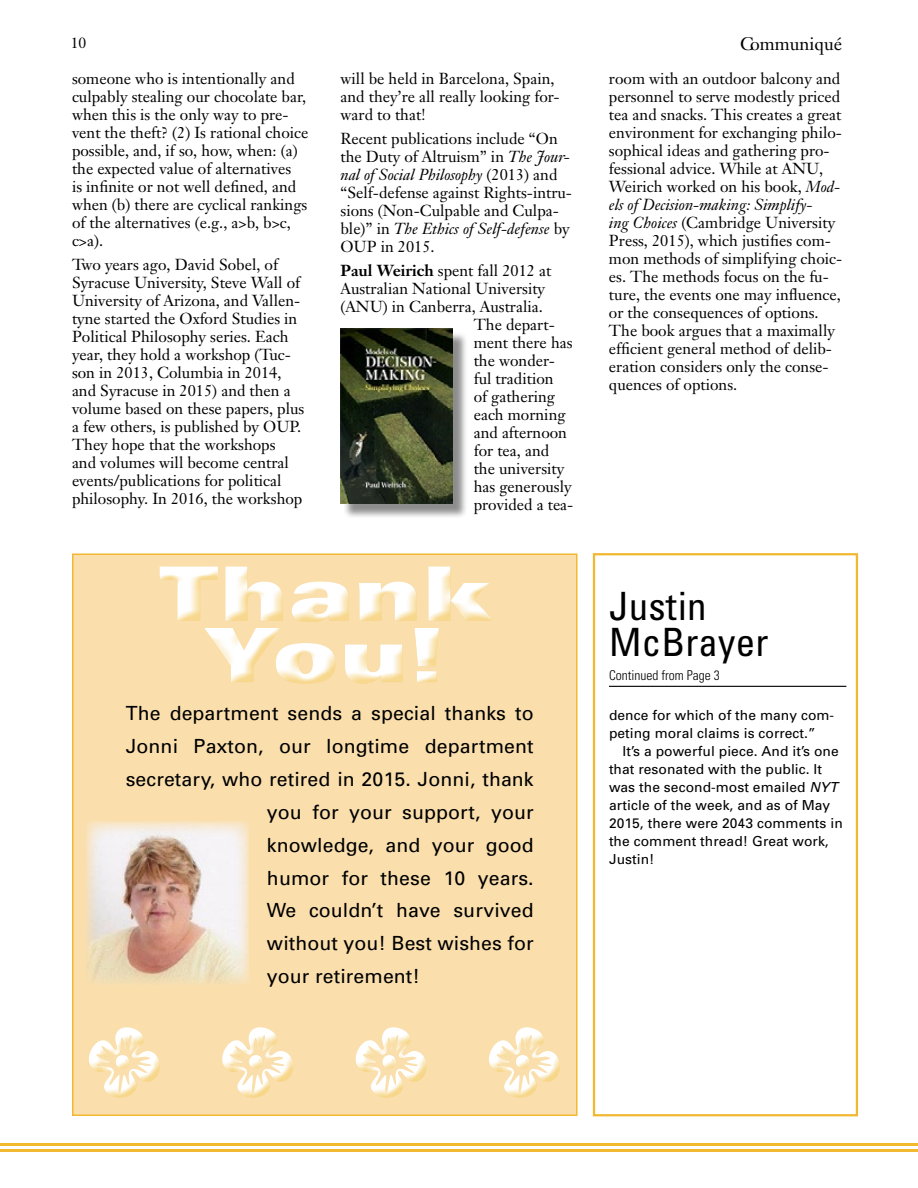
<style>
.page{position:relative;width:918px;height:1188px;background:#fff}
.page>*{position:absolute;margin:0;border:0;box-sizing:border-box;transform-origin:0 0}
.t1{font:900 expanded 75px/61.5px "Univers";letter-spacing:.005em;color:#fff;text-align:center}
.t2{font:72px "Floralia";color:#fff}
.t3{font:condensed 39px/36px "Univers";letter-spacing:.005em;color:#000}
.t4{font:19.5px "Univers";letter-spacing:.005em;color:#000}
.t5{font:18px "Janson Text";color:#000}
.t6{font:15.75px/18px "Janson Text";color:#000}
.t7{font:15px "Janson Text";color:#000}
.t8{font:13.8px/18px "Univers";letter-spacing:.005em;color:#000}
.t9{font:300 condensed 13.5px "Univers";color:#000}
.s1{font-style:italic}
.s2{font-weight:700}
</style>
<div class="page">
<hr style="left:0;top:1143px;width:918px;height:3px;background:#f1b830">
<hr style="left:0;top:1149px;width:918px;height:3px;background:#f1b830">
<div style="left:72px;top:554px;width:506px;height:562px;background:#fadfad;border:2px solid #f1b830"></div>
<div style="left:344px;top:332px;width:123px;height:186px;background:#000;opacity:.45"></div>
<img style="left:340px;top:329px;width:113px;height:174px">
<div style="left:148px;top:556px;width:354px;height:133px;background:#fadfad"></div>
<div style="left:151px;top:559px;width:353px;height:135px;background:#f1b830;opacity:.55"></div>
<div style="left:82px;top:1028px;width:88px;height:72px;background:#f1b830;opacity:.57"></div>
<div style="left:482px;top:1028px;width:89px;height:72px;background:#f1b830;opacity:.57"></div>
<div style="left:349px;top:1028px;width:88px;height:72px;background:#f1b830;opacity:.57"></div>
<div style="left:215px;top:1028px;width:89px;height:72px;background:#f1b830;opacity:.57"></div>
<img style="left:86px;top:821px;width:163px;height:162px">
<hr style="left:609px;top:686px;width:237px;height:1px;background:#000">
<div style="left:593px;top:553px;width:265px;height:563px;border:2px solid #f1b830"></div>
<p class="t7" style="left:71px;top:33px;width:17px">10</p>
<p class="t5" style="left:740px;top:32px;width:104px">Communiqué</p>
<p class="t6" style="left:72px;top:70px;width:238px">someone who is intentionally and culpably stealing our chocolate bar, when this is the only way to pre&shy;vent the theft? (2) Is rational choice possible, and, if so, how, when: (a) the expected value of alternatives<br>is infinite or not well defined, and when (b) there are cyclical rankings of the alternatives (e.g., a&gt;b, b&gt;c, c&gt;a).</p>
<p class="t6" style="left:72px;top:256px;width:234px">Two years ago, David Sobel, of<br>Syracuse University, Steve Wall of<br>University of Arizona, and Vallen&shy;tyne started the Oxford Studies in<br>Political Philosophy series. Each year, they hold a workshop (Tuc&shy;son in 2013, Columbia in 2014, and Syracuse in 2015) and then a volume based on these papers, plus a few others, is published by OUP.<br>They hope that the workshops<br>and volumes will become central events/publications for political philosophy. In 2016, the workshop</p>
<p class="t6" style="left:341px;top:70px;width:221px">will be held in Barcelona, Spain, and they’re all really looking for&shy;ward to that!</p>
<p class="t6" style="left:341px;top:130px;width:233px">Recent publications include “On the Duty of Altruism” in <span class="s1">The Jour&shy;nal of Social Philosophy</span> (2013) and “Self-defense against Rights-intru&shy;sions (Non-Culpable and Culpa&shy;ble)” in <span class="s1">The Ethics of Self-defense</span> by<br>OUP in 2015.</p>
<p class="t6" style="left:341px;top:262px;width:212px"><span class="s2">Paul Weirich</span> spent fall 2012 at</p>
<p class="t6" style="left:341px;top:280px;width:206px">Australian National University</p>
<p class="t6" style="left:341px;top:298px;width:204px">(ANU) in Canberra, Australia.</p>
<p class="t6" style="left:474px;top:316px;width:83px">The depart-</p>
<p class="t6" style="left:474px;top:334px;width:100px">ment there has</p>
<p class="t6" style="left:474px;top:352px;width:83px">the wonder-</p>
<p class="t6" style="left:474px;top:370px;width:81px">ful tradition</p>
<p class="t6" style="left:474px;top:388px;width:83px">of gathering</p>
<p class="t6" style="left:474px;top:406px;width:93px">each morning</p>
<p class="t6" style="left:474px;top:424px;width:95px">and afternoon</p>
<p class="t6" style="left:474px;top:442px;width:77px">for tea, and</p>
<p class="t6" style="left:474px;top:460px;width:92px">the university</p>
<p class="t6" style="left:474px;top:478px;width:99px">has generously</p>
<p class="t6" style="left:474px;top:496px;width:101px">provided a tea-</p>
<p class="t6" style="left:609px;top:70px;width:235px">room with an outdoor balcony and personnel to serve modestly priced tea and snacks. This creates a great environment for exchanging philo&shy;sophical ideas and gathering pro&shy;fessional advice. While at ANU, Weirich worked on his book, <span class="s1">Mod&shy;els of Decision-making: Simplify-<br>ing Choices</span> (Cambridge University Press, 2015), which justifies com&shy;mon methods of simplifying choic&shy;es. The methods focus on the fu&shy;ture, the events one may influence, or the consequences of options.<br>The book argues that a maximally efficient general method of delib&shy;eration considers only the conse&shy;quences of options.</p>
<h1 class="t1" style="left:158px;top:563px;width:335px">Thank<br>You!</h1>
<p class="t4" style="left:126px;top:700px;width:410px">The department sends a special thanks to</p>
<p class="t4" style="left:126px;top:733px;width:409px">Jonni Paxton, our longtime department</p>
<p class="t4" style="left:126px;top:766px;width:410px">secretary, who retired in 2015. Jonni, thank</p>
<p class="t4" style="left:267px;top:799px;width:268px">you for your support, your</p>
<p class="t4" style="left:267px;top:832px;width:268px">knowledge, and your good</p>
<p class="t4" style="left:267px;top:865px;width:268px">humor for these 10 years.</p>
<p class="t4" style="left:267px;top:898px;width:268px">We couldn’t have survived</p>
<p class="t4" style="left:267px;top:931px;width:268px">without you! Best wishes for</p>
<p class="t4" style="left:267px;top:964px;width:155px">your retirement!</p>
<h2 class="t2" style="left:86px;top:1032px;width:477px">tttt</h2>
<h3 class="t3" style="left:609px;top:587px;width:161px">Justin<br>McBrayer</h3>
<p class="t9" style="left:609px;top:667px;width:112px">Continued from Page 3</p>
<p class="t8" style="left:609px;top:706px;width:227px">dence for which of the many com&shy;peting moral claims is correct.”</p>
<p class="t8" style="left:609px;top:742px;width:235px;text-indent:13px">It’s a powerful piece. And it’s one that resonated with the public. It was the second-most emailed <span class="s1">NYT </span>article of the week, and as of May<br>2015, there were 2043 comments in the comment thread! Great work,<br>Justin!</p>
</div>
